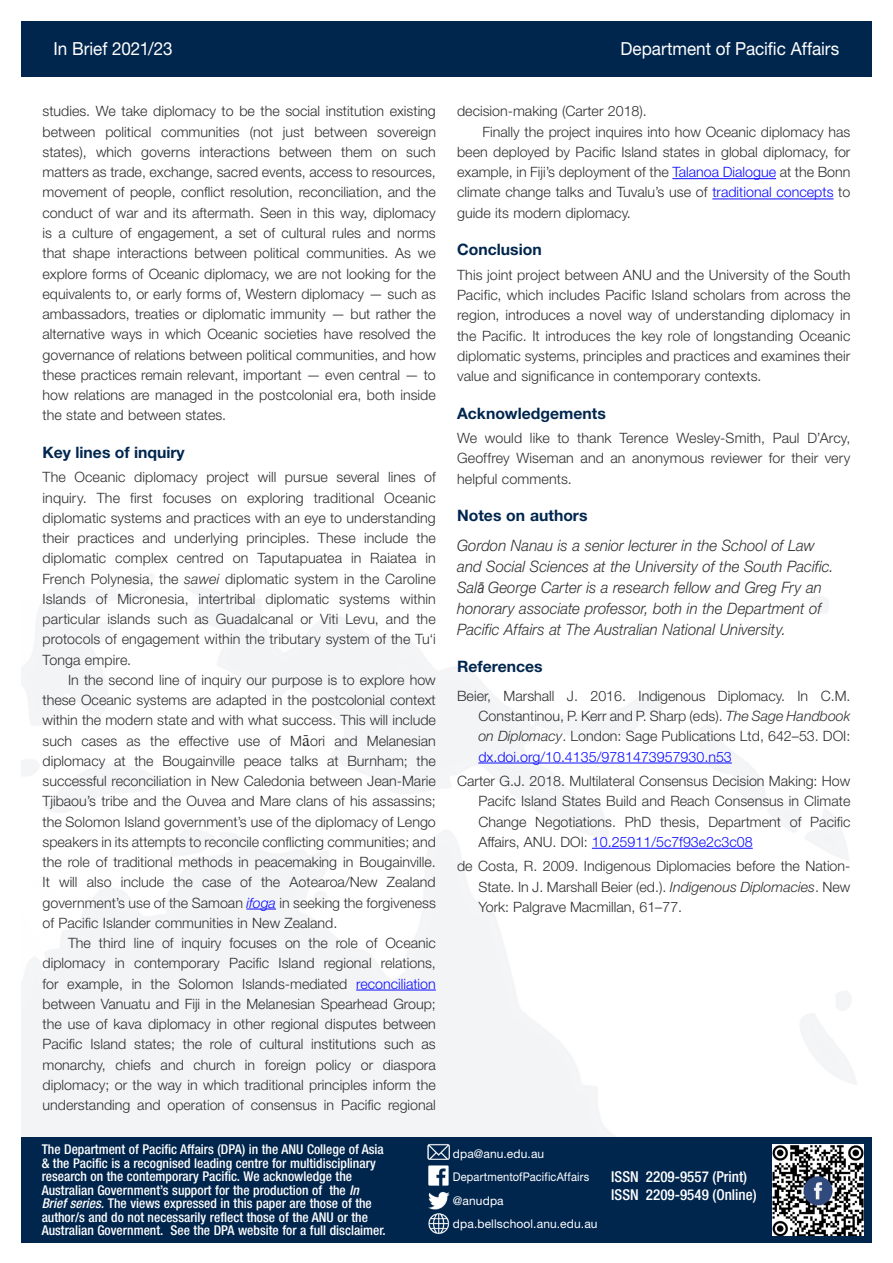
<style>
.page{position:relative;width:893px;height:1263px;background:#fff}
.page>*{position:absolute;margin:0;border:0;box-sizing:border-box;transform-origin:0 0}
.Heading{font:18px "Helvetica Neue LT Std";letter-spacing:-.005em;color:#fff;scale:.95 1}
.Author_notes{font:italic 300 15.75px/21px "Helvetica Neue LT Std";letter-spacing:.005em;color:#312f30;scale:.95 1}
.Heading_1{font:700 15.75px "Helvetica Neue LT Std";color:#00264e}
.PARA_1{font:700 15.75px "Helvetica Neue LT Std";color:#00264e}
.t1{font:500 condensed 15px "Helvetica Neue LT Std";color:#fff}
.PARA_2{font:300 14.25px/20.2px "Helvetica Neue LT Std";color:#312f30;text-align:justify}
.PARA_1-2{font:300 14.25px/20.2px "Helvetica Neue LT Std";letter-spacing:.01em;color:#312f30;text-align:justify}
.References{font:300 14.25px/20.2px "Helvetica Neue LT Std";color:#312f30;text-align:justify}
.t2{font:500 condensed 13.5px/13.5px "Helvetica Neue LT Std";color:#fff}
.PARA_2-2{font:12px "Helvetica Neue LT Std";letter-spacing:.015em;color:#fff}
.PARA_2-3{font:12px "Helvetica Neue LT Std";letter-spacing:.015em;color:#fff;scale:.92 1}
.s1{font-style:italic}
.s2{font-family:"Minion Pro";font-weight:400;font-size:18px}
.s3{font-style:italic;color:#0d0dff}
.s4{color:#0d0dff}
.s5{font-family:"Arial Narrow";font-weight:400;font-size:16.5px}
</style>
<div class="page">
<div style="left:21px;top:1137px;width:851px;height:105px;background:#00264e"></div>
<img style="left:772px;top:1144px;width:92px;height:92px">
<img style="left:427px;top:1144px;width:23px;height:90px">
<div style="left:21px;top:21px;width:851px;height:56px;background:#00264e"></div>
<hr style="left:246px;top:909px;width:30px;height:1px;background:#0d0dff">
<hr style="left:356px;top:990px;width:80px;height:1px;background:#0d0dff">
<hr style="left:672px;top:178px;width:104px;height:1px;background:#0d0dff">
<hr style="left:712px;top:199px;width:121px;height:1px;background:#0d0dff">
<hr style="left:478px;top:763px;width:254px;height:1px;background:#0d0dff">
<hr style="left:592px;top:848px;width:161px;height:1px;background:#0d0dff">
<p class="Heading" style="left:54px;top:38px;width:127px">In Brief 2021/23</p>
<p class="Heading" style="left:620px;top:38px;width:232px">Department of Pacific Affairs</p>
<p class="PARA_2" style="left:43px;top:101px;width:395px">studies. We take diplomacy to be the social institution existing between political communities (not just between sovereign states), which governs interactions between them on such matters as trade, exchange, sacred events, access to resources, movement of people, conflict resolution, reconciliation, and the conduct of war and its aftermath. Seen in this way, diplomacy is a culture of engagement, a set of cultural rules and norms that shape interactions between political communities. As we explore forms of Oceanic diplomacy, we are not looking for the equivalents to, or early forms of, Western diplomacy — such as ambassadors, treaties or diplomatic immunity — but rather the alternative ways in which Oceanic societies have resolved the governance of relations between political communities, and how these practices remain relevant, important — even central — to how relations are managed in the postcolonial era, both inside the state and between states.</p>
<p class="Heading_1" style="left:43px;top:442px;width:144px">Key lines of inquiry</p>
<p class="PARA_1-2" style="left:43px;top:467px;width:395px">The Oceanic diplomacy project will pursue several lines of inquiry. The first focuses on exploring traditional Oceanic diplomatic systems and practices with an eye to understanding their practices and underlying principles. These include the diplomatic complex centred on Taputapuatea in Raiatea in French Polynesia, the <span class="s1">sawei</span> diplomatic system in the Caroline Islands of Micronesia, intertribal diplomatic systems within particular islands such as Guadalcanal or Viti Levu, and the protocols of engagement within the tributary system of the Tu‘i Tonga empire.</p>
<p class="PARA_2" style="left:43px;top:669px;width:395px;text-indent:26px">In the second line of inquiry our purpose is to explore how these Oceanic systems are adapted in the postcolonial context within the modern state and with what success. This will include such cases as the effective use of M<span class="s2">ā</span>ori and Melanesian diplomacy at the Bougainville peace talks at Burnham; the successful reconciliation in New Caledonia between Jean-Marie Tjibaou’s tribe and the Ouvea and Mare clans of his assassins; the Solomon Island government’s use of the diplomacy of Lengo speakers in its attempts to reconcile conflicting communities; and the role of traditional methods in peacemaking in Bougainville.<br>It will also include the case of the Aotearoa/New Zealand government’s use of the Samoan <span class="s3">ifoga</span> in seeking the forgiveness of Pacific Islander communities in New Zealand.</p>
<p class="PARA_2" style="left:43px;top:932px;width:395px;text-indent:26px">The third line of inquiry focuses on the role of Oceanic diplomacy in contemporary Pacific Island regional relations, for example, in the Solomon Islands-mediated <span class="s4">reconciliation </span>between Vanuatu and Fiji in the Melanesian Spearhead Group; the use of kava diplomacy in other regional disputes between Pacific Island states; the role of cultural institutions such as monarchy, chiefs and church in foreign policy or diaspora diplomacy; or the way in which traditional principles inform the understanding and operation of consensus in Pacific regional</p>
<p class="PARA_2" style="left:457px;top:101px;width:191px">decision-making (Carter 2018).</p>
<p class="PARA_2" style="left:457px;top:121px;width:395px;text-indent:26px">Finally the project inquires into how Oceanic diplomacy has been deployed by Pacific Island states in global diplomacy, for example, in Fiji’s deployment of the <span class="s4">Talanoa Dialogue</span> at the Bonn climate change talks and Tuvalu’s use of <span class="s4">traditional concepts</span> to guide its modern diplomacy.</p>
<p class="Heading_1" style="left:457px;top:240px;width:86px">Conclusion</p>
<p class="PARA_1-2" style="left:457px;top:264px;width:395px">This joint project between ANU and the University of the South Pacific, which includes Pacific Island scholars from across the region, introduces a novel way of understanding diplomacy in the Pacific. It introduces the key role of longstanding Oceanic diplomatic systems, principles and practices and examines their value and significance in contemporary contexts.</p>
<p class="Heading_1" style="left:457px;top:403px;width:150px">Acknowledgements</p>
<p class="PARA_1-2" style="left:457px;top:427px;width:395px">We would like to thank Terence Wesley-Smith, Paul D’Arcy, Geoffrey Wiseman and an anonymous reviewer for their very helpful comments.</p>
<p class="PARA_1" style="left:457px;top:506px;width:132px">Notes on authors</p>
<p class="Author_notes" style="left:457px;top:534px;width:398px">Gordon Nanau is a senior lecturer in the School of Law and Social Sciences at the University of the South Pacific.<br>Sal<span class="s5">ā</span> George Carter is a research fellow and Greg Fry an honorary associate professor, both in the Department of Pacific Affairs at The Australian National University.</p>
<p class="Heading_1" style="left:457px;top:657px;width:87px">References</p>
<p class="References" style="left:478px;top:685px;width:374px;text-indent:-21px">Beier, Marshall J. 2016. Indigenous Diplomacy. In C.M.<br>Constantinou, P. Kerr and P. Sharp (eds). <span class="s1">The Sage Handbook on Diplomacy</span>. London: Sage Publications Ltd, 642–53. DOI: <span class="s4">dx.doi.org/10.4135/9781473957930.n53</span></p>
<p class="References" style="left:478px;top:770px;width:374px;text-indent:-21px">Carter G.J. 2018. Multilateral Consensus Decision Making: How Pacifc Island States Build and Reach Consensus in Climate Change Negotiations. PhD thesis, Department of Pacific Affairs, ANU. DOI: <span class="s4">10.25911/5c7f93e2c3c08</span></p>
<p class="References" style="left:478px;top:856px;width:374px;text-indent:-21px">de Costa, R. 2009. Indigenous Diplomacies before the Nation-State. In J. Marshall Beier (ed.). <span class="s1">Indigenous Diplomacies</span>. New York: Palgrave Macmillan, 61–77.</p>
<p class="t2" style="left:42px;top:1142px;width:346px">The Department of Pacific Affairs (DPA) in the ANU College of Asia &amp; the Pacific is a recognised leading centre for multidisciplinary research on the contemporary Pacific. We acknowledge the Australian Government’s support for the production of the <span class="s1">In Brief series.</span> The views expressed in this paper are those of the author/s and do not necessarily reflect those of the ANU or the Australian Government. See the DPA website for a full disclaimer.</p>
<p class="PARA_2-2" style="left:453px;top:1147px;width:93px">dpa@anu.edu.au</p>
<p class="PARA_2-3" style="left:453px;top:1170px;width:150px">DepartmentofPacificAffairs</p>
<p class="PARA_2-2" style="left:453px;top:1193px;width:52px">@anudpa</p>
<p class="PARA_2-2" style="left:453px;top:1216px;width:146px">dpa.bellschool.anu.edu.au</p>
<p class="t1" style="left:611px;top:1168px;width:137px">ISSN 2209-9557 (Print)</p>
<p class="t1" style="left:611px;top:1186px;width:147px">ISSN 2209-9549 (Online)</p>
</div>
